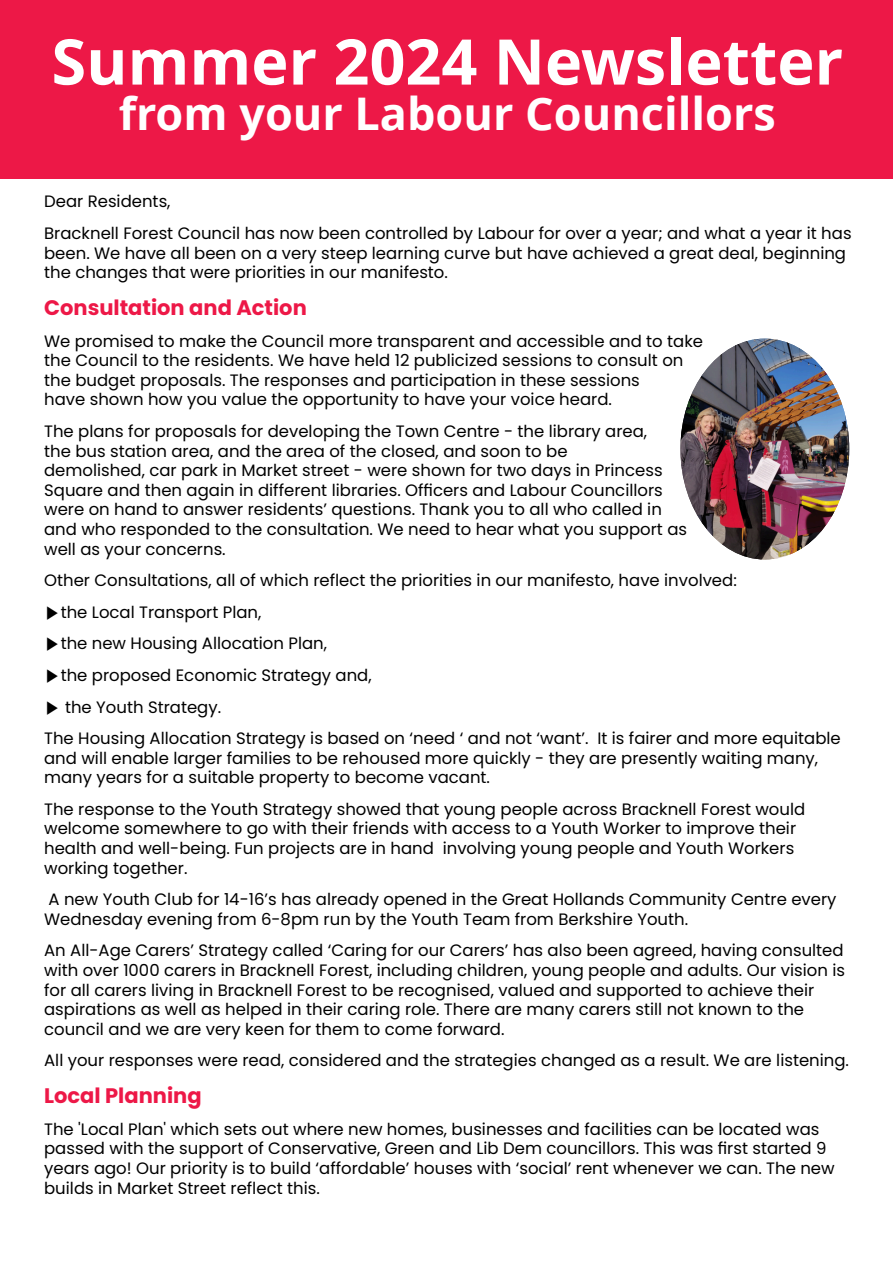
<style>
.page{position:relative;width:893px;height:1263px;background:#fff}
.page>*{position:absolute;margin:0;border:0;box-sizing:border-box;transform-origin:0 0}
.t1{font:700 63px "Open Sans";color:#fff}
.t2{font:700 45px "Open Sans";color:#fff}
.t3{font:700 21px "Poppins";color:#ed1847}
.t4{font:16.5px/19.6px "Poppins";color:#000}
.s1{font-family:"Malgun Gothic"}
</style>
<div class="page">
<div style="left:0;top:0;width:893px;height:179px;background:#ed1847"></div>
<img style="left:680px;top:339px;width:169px;height:220px;border-radius:50%">
<h1 class="t1" style="left:51px;top:36px;width:793px">Summer 2024 Newsletter</h1>
<h2 class="t2" style="left:119px;top:95px;width:659px">from your Labour Councillors</h2>
<p class="t4" style="left:44px;top:186px;width:809px;line-height:31.7px">Dear Residents,<br>Bracknell Forest Council has now been controlled by Labour for over a year; and what a year it has</p>
<p class="t4" style="left:44px;top:243px;width:803px">been. We have all been on a very steep learning curve but have achieved a great deal, beginning the changes that were priorities in our manifesto.</p>
<p class="t3" style="left:44px;top:293px;width:264px">Consultation and Action</p>
<p class="t4" style="left:44px;top:331px;width:660px">We promised to make the Council more transparent and accessible and to take the Council to the residents. We have held 12 publicized sessions to consult on the budget proposals. The responses and participation in these sessions<br>have shown how you value the opportunity to have your voice heard.</p>
<p class="t4" style="left:44px;top:421px;width:644px">The plans for proposals for developing the Town Centre - the library area,<br>the bus station area, and the area of the closed, and soon to be<br>demolished, car park in Market street - were shown for two days in Princess Square and then again in different libraries. Officers and Labour Councillors were on hand to answer residents’ questions. Thank you to all who called in and who responded to the consultation. We need to hear what you support as well as your concerns.</p>
<p class="t4" style="left:44px;top:564px;width:798px;line-height:31.7px">Other Consultations, all of which reflect the priorities in our manifesto, have involved:<br><span class="s1">▶</span>the Local Transport Plan,<br><span class="s1">▶</span>the new Housing Allocation Plan,<br><span class="s1">▶</span>the proposed Economic Strategy and,<br><span class="s1">▶</span> the Youth Strategy.<br>The Housing Allocation Strategy is based on ‘need ‘ and not ‘want’. It is fairer and more equitable</p>
<p class="t4" style="left:44px;top:748px;width:775px">and will enable larger families to be rehoused more quickly - they are presently waiting many, many years for a suitable property to become vacant.</p>
<p class="t4" style="left:44px;top:799px;width:763px">The response to the Youth Strategy showed that young people across Bracknell Forest would welcome somewhere to go with their friends with access to a Youth Worker to improve their health and well-being. Fun projects are in hand involving young people and Youth Workers working together.</p>
<p class="t4" style="left:44px;top:890px;width:794px">A new Youth Club for 14-16’s has already opened in the Great Hollands Community Centre every<br>Wednesday evening from 6-8pm run by the Youth Team from Berkshire Youth.</p>
<p class="t4" style="left:44px;top:941px;width:802px">An All-Age Carers’ Strategy called ‘Caring for our Carers’ has also been agreed, having consulted with over 1000 carers in Bracknell Forest, including children, young people and adults. Our vision is for all carers living in Bracknell Forest to be recognised, valued and supported to achieve their aspirations as well as helped in their caring role. There are many carers still not known to the council and we are very keen for them to come forward.</p>
<p class="t4" style="left:44px;top:1051px;width:806px">All your responses were read, considered and the strategies changed as a result. We are listening.</p>
<p class="t3" style="left:44px;top:1081px;width:159px">Local Planning</p>
<p class="t4" style="left:44px;top:1119px;width:792px">The 'Local Plan' which sets out where new homes, businesses and facilities can be located was passed with the support of Conservative, Green and Lib Dem councillors. This was first started 9 years ago! Our priority is to build ‘affordable’ houses with ‘social’ rent whenever we can. The new builds in Market Street reflect this.</p>
</div>
